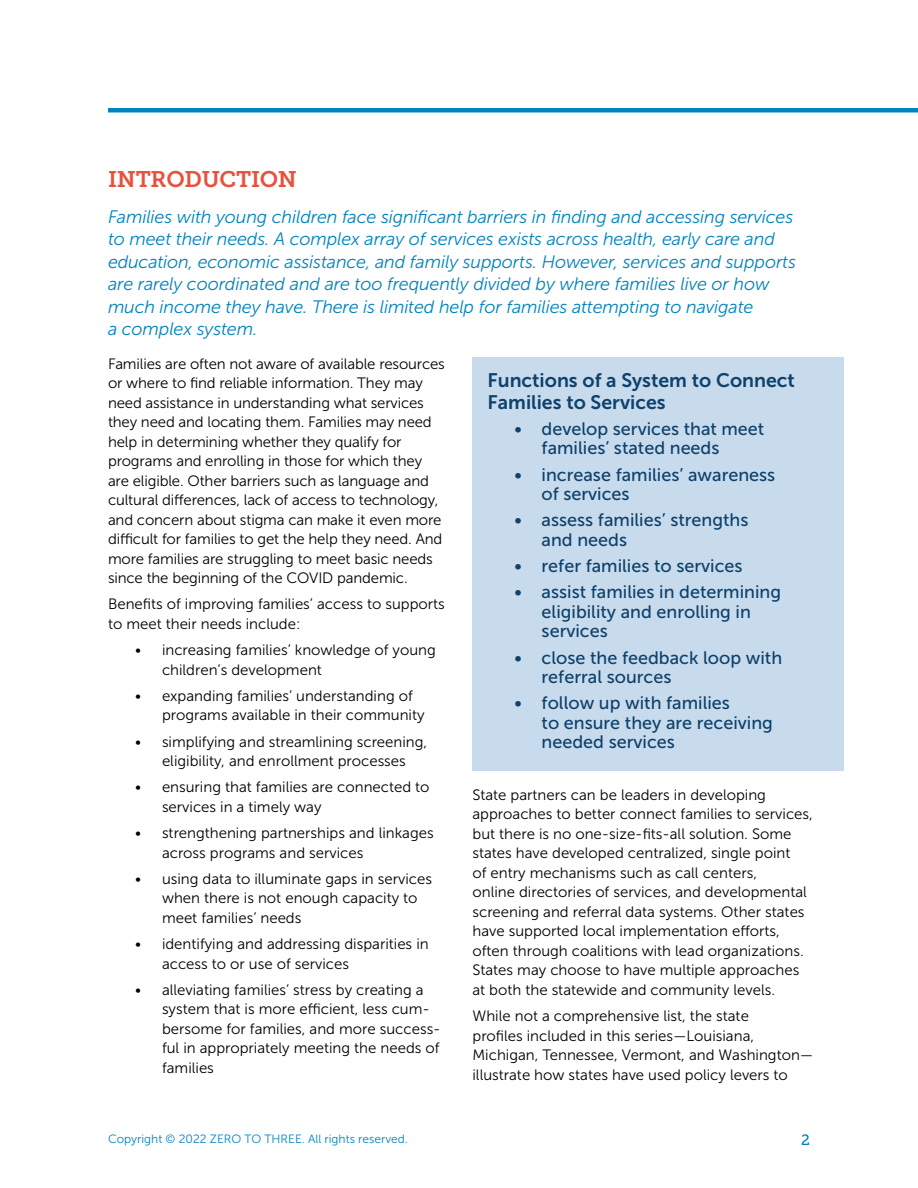
<style>
.page{position:relative;width:918px;height:1188px;background:#fff}
.page>*{position:absolute;margin:0;border:0;box-sizing:border-box;transform-origin:0 0}
.t1{font:22.5px "Museo Slab 700";letter-spacing:-.015em;color:#e9513d}
.t2{font:19.5px/21.6px "Museo Sans 700";color:#0e416b}
.t3{font:italic 18px/22.5px "Museo Sans 300";letter-spacing:-.01em;color:#0083bf}
.t4{font:18px/19.5px "Museo Sans 500";color:#0e416b}
.t5{font:15px/19.5px "Museo Sans 300";color:#000}
.t6{font:15px "Museo Slab 500";color:#0083bf}
.t7{font:12px "Museo Sans 300";color:#0083bf}
</style>
<div class="page">
<hr style="left:108px;top:108px;width:810px;height:4px;background:#0083bf">
<div style="left:472px;top:357px;width:372px;height:414px;background:#c8dbed"></div>
<h1 class="t1" style="left:108px;top:166px;width:190px">INTRODUCTION</h1>
<p class="t3" style="left:108px;top:206px;width:690px">Families with young children face significant barriers in finding and accessing services to meet their needs. A complex array of services exists across health, early care and education, economic assistance, and family supports. However, services and supports are rarely coordinated and are too frequently divided by where families live or how much income they have. There is limited help for families attempting to navigate<br>a complex system.</p>
<p class="t5" style="left:108px;top:354px;width:338px">Families are often not aware of available resources or where to find reliable information. They may need assistance in understanding what services they need and locating them. Families may need help in determining whether they qualify for programs and enrolling in those for which they are eligible. Other barriers such as language and cultural differences, lack of access to technology, and concern about stigma can make it even more difficult for families to get the help they need. And more families are struggling to meet basic needs since the beginning of the COVID pandemic.</p>
<p class="t5" style="left:108px;top:595px;width:338px">Benefits of improving families’ access to supports to meet their needs include:</p>
<p class="t5" style="left:162px;top:640px;width:275px;text-indent:-27px">• increasing families’ knowledge of young children’s development</p>
<p class="t5" style="left:162px;top:686px;width:264px;text-indent:-27px">• expanding families’ understanding of programs available in their community</p>
<p class="t5" style="left:135px;top:732px;width:294px;text-align:center">• simplifying and streamlining screening, eligibility, and enrollment processes</p>
<p class="t5" style="left:162px;top:778px;width:269px;text-indent:-27px">• ensuring that families are connected to services in a timely way</p>
<p class="t5" style="left:162px;top:823px;width:273px;text-indent:-27px">• strengthening partnerships and linkages across programs and services</p>
<p class="t5" style="left:162px;top:869px;width:272px;text-indent:-27px">• using data to illuminate gaps in services when there is not enough capacity to meet families’ needs</p>
<p class="t5" style="left:162px;top:934px;width:268px;text-indent:-27px">• identifying and addressing disparities in access to or use of services</p>
<p class="t5" style="left:162px;top:980px;width:280px;text-indent:-27px">• alleviating families’ stress by creating a system that is more efficient, less cum&shy;bersome for families, and more success&shy;ful in appropriately meeting the needs of families</p>
<h2 class="t2" style="left:488px;top:369px;width:309px">Functions of a System to Connect<br>Families to Services</h2>
<p class="t4" style="left:542px;top:419px;width:224px;text-indent:-27px">• develop services that meet families’ stated needs</p>
<p class="t4" style="left:542px;top:465px;width:235px;text-indent:-27px">• increase families’ awareness of services</p>
<p class="t4" style="left:542px;top:510px;width:208px;text-indent:-27px">• assess families’ strengths and needs</p>
<p class="t4" style="left:515px;top:556px;width:230px">• refer families to services</p>
<p class="t4" style="left:542px;top:582px;width:241px;text-indent:-27px">• assist families in determining eligibility and enrolling in services</p>
<p class="t4" style="left:542px;top:648px;width:242px;text-indent:-27px">• close the feedback loop with referral sources</p>
<p class="t4" style="left:542px;top:693px;width:233px;text-indent:-27px">• follow up with families<br>to ensure they are receiving needed services</p>
<p class="t5" style="left:472px;top:785px;width:342px">State partners can be leaders in developing approaches to better connect families to services, but there is no one-size-fits-all solution. Some states have developed centralized, single point<br>of entry mechanisms such as call centers,<br>online directories of services, and developmental screening and referral data systems. Other states have supported local implementation efforts, often through coalitions with lead organizations.<br>States may choose to have multiple approaches at both the statewide and community levels.</p>
<p class="t5" style="left:472px;top:1006px;width:343px">While not a comprehensive list, the state<br>profiles included in this series—Louisiana, Michigan, Tennessee, Vermont, and Washington— illustrate how states have used policy levers to</p>
<p class="t7" style="left:108px;top:1132px;width:301px">Copyright © 2022 ZERO TO THREE. All rights reserved.</p>
<p class="t6" style="left:801px;top:1132px;width:10px">2</p>
</div>
